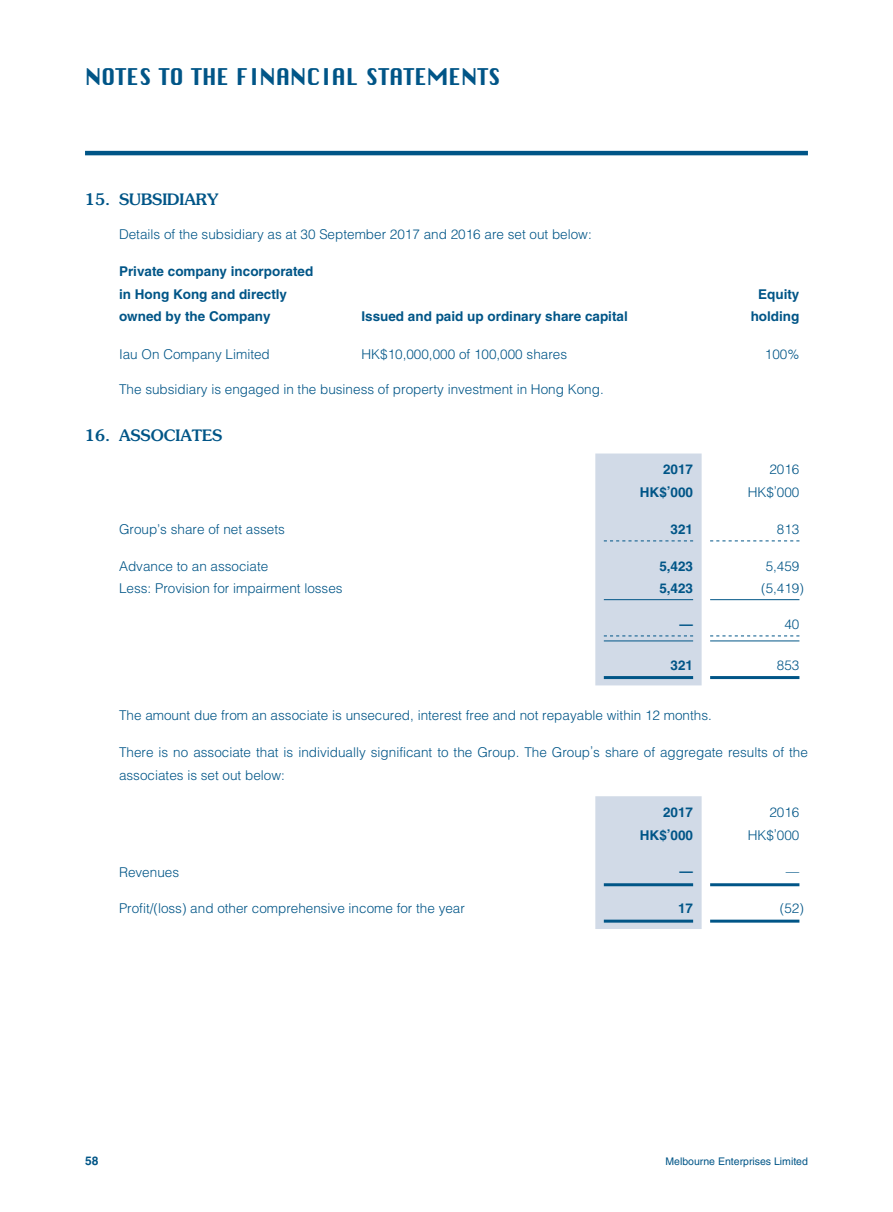
<style>
.page{position:relative;width:893px;height:1212px;background:#fff}
.page>*{position:absolute;margin:0;border:0;box-sizing:border-box;transform-origin:0 0}
.t1{font:22.5px "Chicago";color:#005587;scale:.96 1}
._3__標題{font:500 15.75px "Souvenir Std";color:#005587}
._1__內文{font:300 13.5px/22.5px "Helvetica LT Std";color:#005587}
._1__內文-2{font:700 13.5px "Helvetica LT Std";color:#005587}
.t2{font:700 12px "Helvetica LT Std";color:#005587}
.t3{font:10.5px "Helvetica LT Std";color:#005587}
</style>
<div class="page">
<hr style="left:85px;top:151px;width:723px;height:4px;background:#005587">
<svg style="left:710px;top:540px;width:89px;height:1px"></svg>
<hr style="left:710px;top:599px;width:89px;height:1px;background:#005587">
<div style="left:595px;top:453px;width:107px;height:232px;background:#d1dae7"></div>
<hr style="left:604px;top:640px;width:89px;height:1px;background:#005587">
<svg style="left:710px;top:635px;width:89px;height:1px"></svg>
<hr style="left:710px;top:640px;width:89px;height:1px;background:#005587">
<hr style="left:604px;top:676px;width:89px;height:3px;background:#005587">
<hr style="left:710px;top:676px;width:89px;height:3px;background:#005587">
<div style="left:595px;top:796px;width:107px;height:133px;background:#d1dae7"></div>
<hr style="left:604px;top:883px;width:89px;height:3px;background:#005587">
<hr style="left:710px;top:883px;width:89px;height:3px;background:#005587">
<hr style="left:604px;top:920px;width:89px;height:3px;background:#005587">
<hr style="left:710px;top:920px;width:89px;height:3px;background:#005587">
<h1 class="t1" style="left:85px;top:60px;width:435px">NOTES TO THE FINANCIAL STATEMENTS</h1>
<p class="_3__標題" style="left:85px;top:190px;width:135px">15. SUBSIDIARY</p>
<p class="_1__內文" style="left:119px;top:222px;width:474px">Details of the subsidiary as at 30 September 2017 and 2016 are set out below:</p>
<p class="_1__內文-2" style="left:119px;top:263px;width:196px">Private company incorporated</p>
<p class="_1__內文-2" style="left:119px;top:286px;width:170px">in Hong Kong and directly</p>
<p class="_1__內文-2" style="left:119px;top:308px;width:153px">owned by the Company</p>
<p class="_1__內文-2" style="left:361px;top:308px;width:268px">Issued and paid up ordinary share capital</p>
<p class="_1__內文-2" style="left:758px;top:286px;width:43px">Equity</p>
<p class="_1__內文-2" style="left:751px;top:308px;width:50px">holding</p>
<p class="_1__內文" style="left:119px;top:342px;width:152px">Iau On Company Limited</p>
<p class="_1__內文" style="left:361px;top:342px;width:207px">HK$10,000,000 of 100,000 shares</p>
<p class="_1__內文" style="left:765px;top:342px;width:36px">100%</p>
<p class="_1__內文" style="left:119px;top:378px;width:486px">The subsidiary is engaged in the business of property investment in Hong Kong.</p>
<p class="_3__標題" style="left:85px;top:426px;width:139px">16. ASSOCIATES</p>
<p class="_1__內文-2" style="left:663px;top:461px;width:32px">2017</p>
<p class="_1__內文" style="left:769px;top:458px;width:32px">2016</p>
<p class="_1__內文-2" style="left:640px;top:484px;width:55px">HK$’000</p>
<p class="_1__內文" style="left:748px;top:481px;width:53px">HK$’000</p>
<p class="_1__內文" style="left:119px;top:518px;width:167px">Group’s share of net assets</p>
<p class="_1__內文-2" style="left:671px;top:521px;width:24px">321</p>
<p class="_1__內文" style="left:777px;top:518px;width:24px">813</p>
<p class="_1__內文" style="left:119px;top:554px;width:151px">Advance to an associate</p>
<p class="_1__內文-2" style="left:659px;top:558px;width:35px">5,423</p>
<p class="_1__內文" style="left:766px;top:554px;width:35px">5,459</p>
<p class="_1__內文" style="left:119px;top:577px;width:225px">Less: Provision for impairment losses</p>
<p class="_1__內文-2" style="left:659px;top:580px;width:35px">5,423</p>
<p class="_1__內文" style="left:761px;top:577px;width:44px">(5,419)</p>
<p class="_1__內文-2" style="left:680px;top:616px;width:15px">—</p>
<p class="_1__內文" style="left:784px;top:613px;width:17px">40</p>
<p class="_1__內文-2" style="left:671px;top:657px;width:24px">321</p>
<p class="_1__內文" style="left:777px;top:654px;width:24px">853</p>
<p class="_1__內文" style="left:119px;top:703px;width:594px">The amount due from an associate is unsecured, interest free and not repayable within 12 months.</p>
<p class="_1__內文" style="left:119px;top:741px;width:690px">There is no associate that is individually significant to the Group. The Group’s share of aggregate results of the associates is set out below:</p>
<p class="_1__內文-2" style="left:663px;top:804px;width:32px">2017</p>
<p class="_1__內文" style="left:769px;top:801px;width:32px">2016</p>
<p class="_1__內文-2" style="left:640px;top:826px;width:55px">HK$’000</p>
<p class="_1__內文" style="left:748px;top:823px;width:53px">HK$’000</p>
<p class="_1__內文" style="left:119px;top:861px;width:62px">Revenues</p>
<p class="_1__內文-2" style="left:680px;top:863px;width:15px">—</p>
<p class="_1__內文" style="left:786px;top:860px;width:15px">—</p>
<p class="_1__內文" style="left:119px;top:897px;width:347px">Profit/(loss) and other comprehensive income for the year</p>
<p class="_1__內文-2" style="left:678px;top:900px;width:17px">17</p>
<p class="_1__內文" style="left:780px;top:897px;width:26px">(52)</p>
<p class="t2" style="left:85px;top:1153px;width:15px">58</p>
<p class="t3" style="left:665px;top:1155px;width:144px">Melbourne Enterprises Limited</p>
</div>
